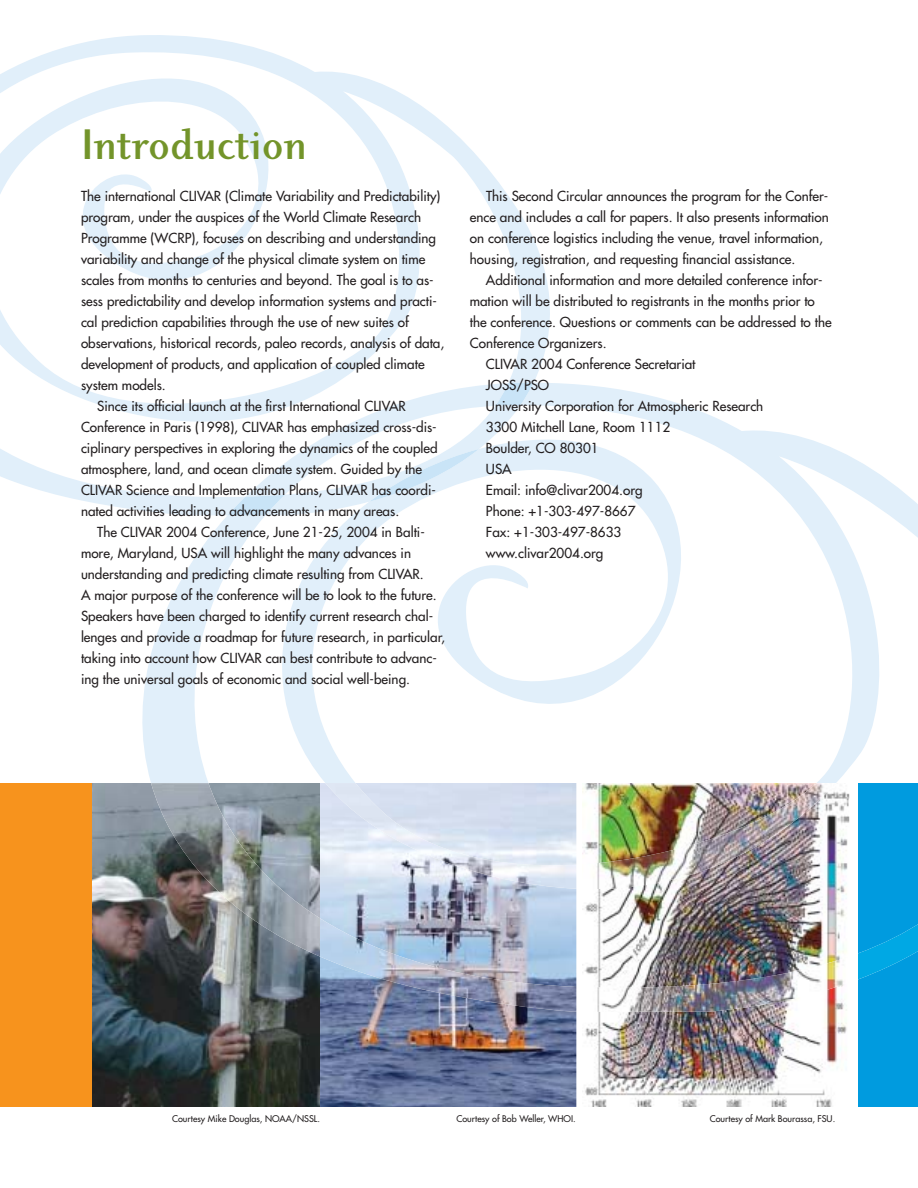
<style>
.page{position:relative;width:918px;height:1188px;background:#fff}
.page>*{position:absolute;margin:0;border:0;box-sizing:border-box;transform-origin:0 0}
.t1{font:700 45px "Dyadis ITC";color:#73942a}
.t2{font:13.5px/21px "Futura";color:#231f20}
.t3{font:9px "Futura";color:#231f20}
</style>
<div class="page">
<svg style="left:142px;top:383px;width:776px;height:400px"></svg>
<svg style="left:0;top:35px;width:551px;height:480px"></svg>
<svg style="left:227px;top:383px;width:307px;height:132px"></svg>
<img style="left:92px;top:783px;width:228px;height:324px">
<div style="left:0;top:783px;width:92px;height:324px;background:#f7931d"></div>
<img style="left:320px;top:783px;width:256px;height:135px">
<img style="left:320px;top:1012px;width:256px;height:95px">
<img style="left:151px;top:783px;width:169px;height:174px">
<img style="left:320px;top:918px;width:256px;height:94px">
<img style="left:576px;top:783px;width:342px;height:324px">
<img style="left:582px;top:783px;width:254px;height:106px">
<img style="left:325px;top:783px;width:251px;height:106px">
<h1 class="t1" style="left:81px;top:128px;width:227px">Introduction</h1>
<p class="t2" style="left:81px;top:186px;width:361px">The international CLIVAR (Climate Variability and Predictability)</p>
<p class="t2" style="left:81px;top:207px;width:342px">program, under the auspices of the World Climate Research</p>
<p class="t2" style="left:81px;top:228px;width:357px">Programme (WCRP), focuses on describing and understanding</p>
<p class="t2" style="left:81px;top:249px;width:346px">variability and change of the physical climate system on time</p>
<p class="t2" style="left:81px;top:270px;width:354px">scales from months to centuries and beyond. The goal is to as-</p>
<p class="t2" style="left:81px;top:291px;width:358px">sess predictability and develop information systems and practi-</p>
<p class="t2" style="left:81px;top:312px;width:329px">cal prediction capabilities through the use of new suites of</p>
<p class="t2" style="left:81px;top:333px;width:365px">observations, historical records, paleo records, analysis of data,</p>
<p class="t2" style="left:81px;top:354px;width:345px">development of products, and application of coupled climate</p>
<p class="t2" style="left:81px;top:375px;width:86px">system models.</p>
<p class="t2" style="left:97px;top:396px;width:310px">Since its official launch at the first International CLIVAR</p>
<p class="t2" style="left:81px;top:417px;width:357px">Conference in Paris (1998), CLIVAR has emphasized cross-dis-</p>
<p class="t2" style="left:81px;top:438px;width:358px">ciplinary perspectives in exploring the dynamics of the coupled</p>
<p class="t2" style="left:81px;top:459px;width:343px">atmosphere, land, and ocean climate system. Guided by the</p>
<p class="t2" style="left:81px;top:480px;width:357px">CLIVAR Science and Implementation Plans, CLIVAR has coordi-</p>
<p class="t2" style="left:81px;top:501px;width:320px">nated activities leading to advancements in many areas.</p>
<p class="t2" style="left:97px;top:522px;width:329px">The CLIVAR 2004 Conference, June 21-25, 2004 in Balti-</p>
<p class="t2" style="left:81px;top:543px;width:332px">more, Maryland, USA will highlight the many advances in</p>
<p class="t2" style="left:81px;top:564px;width:344px">understanding and predicting climate resulting from CLIVAR.</p>
<p class="t2" style="left:81px;top:585px;width:357px">A major purpose of the conference will be to look to the future.</p>
<p class="t2" style="left:81px;top:606px;width:354px">Speakers have been charged to identify current research chal-</p>
<p class="t2" style="left:81px;top:627px;width:366px">lenges and provide a roadmap for future research, in particular,</p>
<p class="t2" style="left:81px;top:648px;width:357px">taking into account how CLIVAR can best contribute to advanc-</p>
<p class="t2" style="left:81px;top:669px;width:331px">ing the universal goals of economic and social well-being.</p>
<p class="t2" style="left:470px;top:186px;width:361px;text-indent:16px">This Second Circular announces the program for the Confer&shy;ence and includes a call for papers. It also presents information on conference logistics including the venue, travel information, housing, registration, and requesting financial assistance.</p>
<p class="t2" style="left:486px;top:270px;width:338px">Additional information and more detailed conference infor-</p>
<p class="t2" style="left:470px;top:291px;width:347px">mation will be distributed to registrants in the months prior to</p>
<p class="t2" style="left:470px;top:312px;width:363px">the conference. Questions or comments can be addressed to the</p>
<p class="t2" style="left:470px;top:333px;width:138px">Conference Organizers.</p>
<p class="t2" style="left:486px;top:354px;width:211px">CLIVAR 2004 Conference Secretariat</p>
<p class="t2" style="left:486px;top:375px;width:65px">JOSS/PSO</p>
<p class="t2" style="left:486px;top:396px;width:279px">University Corporation for Atmospheric Research</p>
<p class="t2" style="left:486px;top:417px;width:186px">3300 Mitchell Lane, Room 1112</p>
<p class="t2" style="left:486px;top:438px;width:114px">Boulder, CO 80301</p>
<p class="t2" style="left:486px;top:459px;width:27px">USA</p>
<p class="t2" style="left:486px;top:480px;width:158px">Email: info@clivar2004.org</p>
<p class="t2" style="left:486px;top:501px;width:151px">Phone: +1-303-497-8667</p>
<p class="t2" style="left:486px;top:522px;width:137px">Fax: +1-303-497-8633</p>
<p class="t2" style="left:486px;top:543px;width:119px">www.clivar2004.org</p>
<p class="t3" style="left:172px;top:1115px;width:149px">Courtesy Mike Douglas, NOAA/NSSL.</p>
<p class="t3" style="left:456px;top:1115px;width:121px">Courtesy of Bob Weller, WHOI.</p>
<p class="t3" style="left:710px;top:1115px;width:127px">Courtesy of Mark Bourassa, FSU.</p>
</div>
